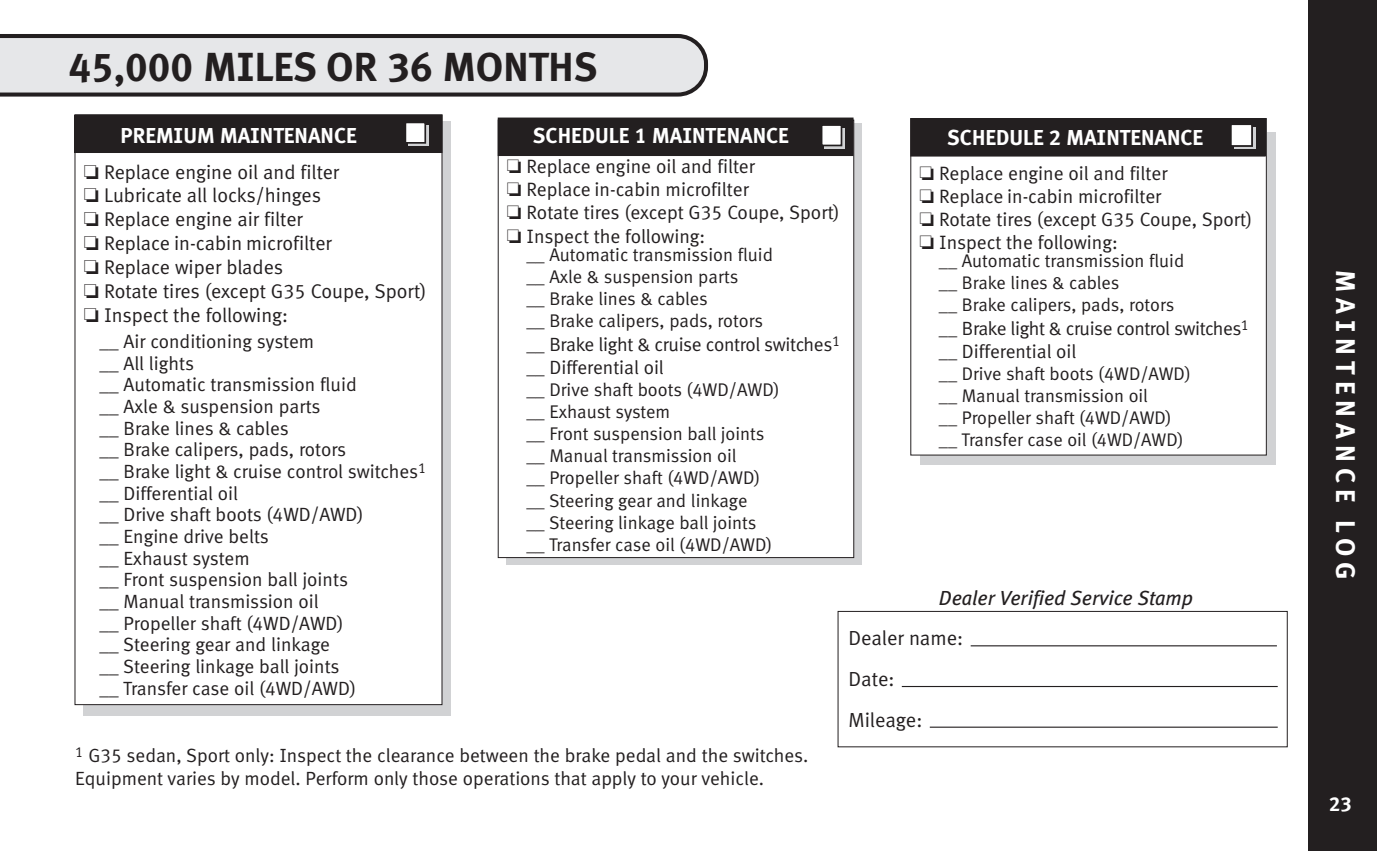
<style>
.page{position:relative;width:1377px;height:851px;background:#fff}
.page>*{position:absolute;margin:0;border:0;box-sizing:border-box;transform-origin:0 0}
.t1{font:700 40.5px "Infiniti Meta";color:#231f20}
.t2{font:700 27px "Infiniti Meta";letter-spacing:.225em;color:#fff}
.t3{font:700 21.6px "Infiniti Meta";color:#fff}
.t4{font:italic 20.47px "Infiniti Meta";color:#231f20}
.t5{font:20.47px/40.7px "Infiniti Meta Normal";letter-spacing:-.005em;color:#231f20}
.t6{font:700 20.25px "Infiniti Meta";color:#fff}
.t7{font:19.8px/23.8px "Infiniti Meta Normal";color:#231f20}
.t8{font:19.35px/23.2px "Infiniti Meta Normal";color:#231f20}
.t9{font:19.12px/21.6px "Infiniti Meta Normal";color:#231f20}
.t10{font:19.12px/22.9px "Infiniti Meta Normal";letter-spacing:-.02em;color:#231f20}
.t11{font:18.45px/22.1px "Infiniti Meta Normal";color:#231f20}
.t12{font:18.22px/21.8px "Infiniti Meta Normal";color:#231f20}
.s1{font-size:18.45px}
</style>
<div class="page">
<div style="left:1308px;top:0;width:69px;height:850px;background:#231f20"></div>
<svg style="left:0;top:34px;width:709px;height:63px"></svg>
<svg style="left:83px;top:122px;width:368px;height:593px;fill:#d1d2d4"></svg>
<div style="left:75px;top:115px;width:367px;height:589px;background:#fff"></div>
<div style="left:75px;top:115px;width:367px;height:37px;background:#231f20"></div>
<div style="left:75px;top:115px;width:367px;height:38px;border:1px solid #231f20"></div>
<svg style="left:506px;top:123px;width:356px;height:441px;fill:#d1d2d4"></svg>
<div style="left:498px;top:120px;width:356px;height:437px;background:#fff"></div>
<div style="left:498px;top:118px;width:355px;height:37px;background:#231f20"></div>
<div style="left:498px;top:118px;width:355px;height:38px;border:1px solid #231f20"></div>
<div style="left:921px;top:132px;width:355px;height:332px;background:#d1d2d4"></div>
<div style="left:911px;top:119px;width:355px;height:336px;background:#fff"></div>
<div style="left:911px;top:119px;width:354px;height:37px;background:#231f20"></div>
<div style="left:910px;top:118px;width:356px;height:38px;border:1px solid #231f20"></div>
<div style="left:1234px;top:127px;width:22px;height:22px;background:#d1d2d4"></div>
<div style="left:1231px;top:124px;width:21px;height:22px;background:#fff"></div>
<div style="left:1230px;top:123px;width:23px;height:24px;border:2px solid #231f20"></div>
<svg style="left:825px;top:128px;width:20px;height:20px"></svg>
<div style="left:822px;top:125px;width:19px;height:20px;background:#fff"></div>
<div style="left:821px;top:124px;width:21px;height:22px;border:2px solid #231f20"></div>
<svg style="left:408px;top:125px;width:21px;height:21px"></svg>
<div style="left:405px;top:122px;width:20px;height:21px;background:#fff"></div>
<div style="left:405px;top:122px;width:21px;height:22px;border:2px solid #231f20"></div>
<div style="left:838px;top:611px;width:450px;height:136px;border:1px solid #231f20"></div>
<hr style="left:930px;top:726px;width:348px;height:1px;background:#231f20">
<hr style="left:902px;top:686px;width:376px;height:1px;background:#231f20">
<hr style="left:971px;top:645px;width:306px;height:1px;background:#231f20">
<h1 class="t1" style="left:68px;top:53px;width:530px">45,000 MILES OR 36 MONTHS</h1>
<p class="t3" style="left:121px;top:128px;width:238px">PREMIUM MAINTENANCE</p>
<p class="t3" style="left:533px;top:128px;width:257px">SCHEDULE 1 MAINTENANCE</p>
<p class="t7" style="left:84px;top:162px;width:344px">❏ Replace engine oil and filter<br>❏ Lubricate all locks/hinges<br>❏ Replace engine air filter<br>❏ Replace in-cabin microfilter<br>❏ Replace wiper blades<br>❏ Rotate tires (except G35 Coupe, Sport) ❏ Inspect the following:</p>
<p class="t9" style="left:100px;top:332px;width:328px">__ Air conditioning system<br>__ All lights<br>__ Automatic transmission fluid<br>__ Axle &amp; suspension parts<br>__ Brake lines &amp; cables<br>__ Brake calipers, pads, rotors<br>__ Brake light &amp; cruise control switches<sup>1 </sup>__ Differential oil<br>__ Drive shaft boots (4WD/AWD)<br>__ Engine drive belts<br>__ Exhaust system<br>__ Front suspension ball joints<br>__ Manual transmission oil<br>__ Propeller shaft (4WD/AWD)<br>__ Steering gear and linkage<br>__ Steering linkage ball joints<br>__ Transfer case oil (4WD/AWD)</p>
<p class="t8" style="left:507px;top:156px;width:334px">❏ Replace engine oil and filter<br>❏ Replace in-cabin microfilter<br>❏ Rotate tires (except G35 Coupe, Sport) ❏ Inspect the following:</p>
<p class="t11" style="left:526px;top:245px;width:248px">__ Automatic transmission fluid __ Axle &amp; suspension parts<br>__ Brake lines &amp; cables<br>__ Brake calipers, pads, rotors</p>
<p class="t9" style="left:526px;top:334px;width:315px;line-height:22.9px"><span class="s1">__</span> Brake light &amp; cruise control switches<sup>1 </sup><span class="s1">__</span> Differential oil</p>
<p class="t11" style="left:526px;top:380px;width:255px">__ Drive shaft boots (4WD/AWD) __ Exhaust system<br>__ Front suspension ball joints __ Manual transmission oil<br>__ Propeller shaft (4WD/AWD) __ Steering gear and linkage<br>__ Steering linkage ball joints<br>__ Transfer case oil (4WD/AWD)</p>
<p class="t9" style="left:75px;top:745px;width:735px;line-height:22.7px"><sup>1</sup> G35 sedan, Sport only: Inspect the clearance between the brake pedal and the switches.<br>Equipment varies by model. Perform only those operations that apply to your vehicle.</p>
<p class="t3" style="left:947px;top:130px;width:257px">SCHEDULE 2 MAINTENANCE</p>
<p class="t8" style="left:920px;top:163px;width:334px">❏ Replace engine oil and filter<br>❏ Replace in-cabin microfilter<br>❏ Rotate tires (except G35 Coupe, Sport) ❏ Inspect the following:</p>
<p class="t12" style="left:939px;top:252px;width:247px">__ Automatic transmission fluid __ Brake lines &amp; cables<br>__ Brake calipers, pads, rotors</p>
<p class="t10" style="left:939px;top:319px;width:311px"><span class="s1">__</span> Brake light &amp; cruise control switches<sup>1 </sup><span class="s1">__</span> Differential oil</p>
<p class="t12" style="left:939px;top:365px;width:253px">__ Drive shaft boots (4WD/AWD) __ Manual transmission oil<br>__ Propeller shaft (4WD/AWD) __ Transfer case oil (4WD/AWD)</p>
<p class="t4" style="left:939px;top:590px;width:256px">Dealer Verified Service Stamp</p>
<p class="t5" style="left:849px;top:619px;width:116px">Dealer name:<br>Date:<br>Mileage:</p>
<h2 class="t2" style="left:1355px;top:270px;width:311px;rotate:90deg">MAINTENANCE LOG</h2>
<p class="t6" style="left:1329px;top:797px;width:24px">23</p>
</div>
